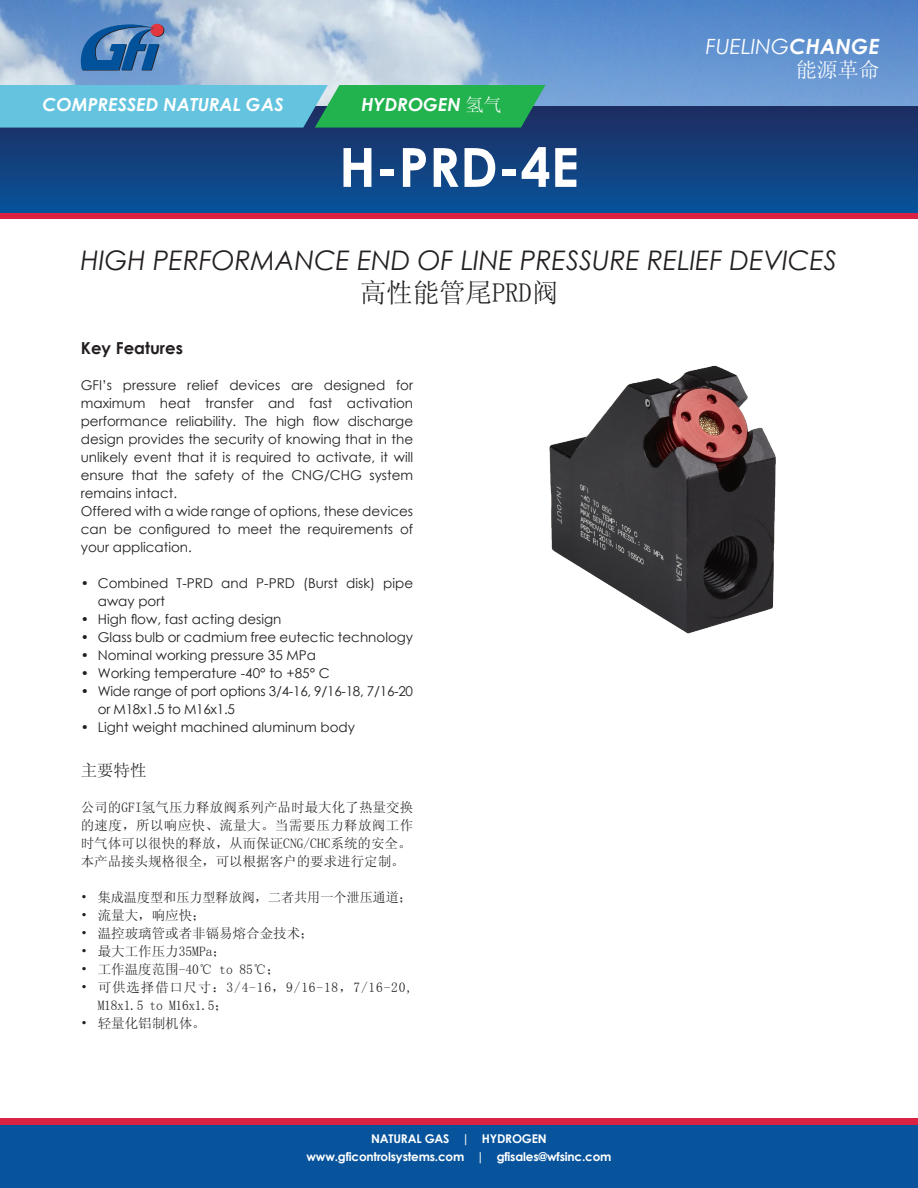
<style>
.page{position:relative;width:918px;height:1188px;background:#fff}
.page>*{position:absolute;margin:0;border:0;box-sizing:border-box;transform-origin:0 0}
.t1{font:700 54px "Century Gothic";color:#fff}
.t2{font:italic 27px "Century Gothic";color:#231f20}
.t3{font:27px "Sim Sun";color:#231f20}
.t4{font:italic 21px "Century Gothic";color:#fff}
.t5{font:21px "Sim Sun";color:#fff}
.t6{font:italic 700 18px "Century Gothic";color:#fff}
.t7{font:700 16.5px "Century Gothic";color:#231f20}
.t8{font:16.5px "Sim Sun";color:#231f20}
.t9{font:13.5px/18px "Century Gothic";color:#231f20;text-align:justify}
.t10{font:13.5px/18px "Sim Sun";color:#231f20;text-align:justify}
.t11{font:13.5px/18px "Century Gothic";letter-spacing:-.02em;color:#231f20}
.t12{font:13.5px/18px "Sim Sun";letter-spacing:.06em;color:#231f20}
.t13{font:700 12px "Century Gothic";letter-spacing:-.015em;color:#fff}
.s1{font-family:"Sim Sun";font-weight:400;font-style:normal}
.s2{font-weight:700}
</style>
<div class="page">
<img style="left:0;top:0;width:918px;height:106px">
<div style="left:0;top:1124px;width:918px;height:64px;background:#07549d"></div>
<div style="left:0;top:213px;width:918px;height:6px;background:#da2343"></div>
<div style="left:0;top:1118px;width:918px;height:6px;background:#da2343"></div>
<div style="left:0;top:106px;width:918px;height:107px;background:linear-gradient(to bottom,#1f2c5f,#07539a)"></div>
<svg style="left:150px;top:24px;width:14px;height:12px"></svg>
<svg style="left:81px;top:24px;width:79px;height:47px"></svg>
<img style="left:549px;top:365px;width:227px;height:269px">
<svg style="left:0;top:85px;width:545px;height:43px"></svg>
<p class="t6" style="left:43px;top:91px;width:243px">COMPRESSED NATURAL GAS</p>
<p class="t6" style="left:362px;top:91px;width:142px">HYDROGEN <span class="s1">氢气</span></p>
<p class="t1" style="left:339px;top:133px;width:241px">H-PRD-4E</p>
<p class="t4" style="left:706px;top:33px;width:175px">FUELING<span class="s2">CHANGE</span></p>
<p class="t5" style="left:796px;top:59px;width:85px">能源革命</p>
<p class="t2" style="left:81px;top:244px;width:758px">HIGH PERFORMANCE END OF LINE PRESSURE RELIEF DEVICES</p>
<p class="t3" style="left:360px;top:279px;width:200px">高性能管尾PRD阀</p>
<p class="t7" style="left:81px;top:338px;width:104px">Key Features</p>
<p class="t9" style="left:81px;top:376px;width:334px">GFI’s pressure relief devices are designed for maximum heat transfer and fast activation performance reliability. The high flow discharge design provides the security of knowing that in the unlikely event that it is required to activate, it will ensure that the safety of the CNG/CHG system remains intact.</p>
<p class="t9" style="left:81px;top:502px;width:334px">Offered with a wide range of options, these devices can be configured to meet the requirements of your application.</p>
<p class="t9" style="left:98px;top:574px;width:317px;text-indent:-17px">• Combined T-PRD and P-PRD (Burst disk) pipe away port</p>
<p class="t9" style="left:81px;top:610px;width:202px">• High flow, fast acting design</p>
<p class="t9" style="left:81px;top:628px;width:334px">• Glass bulb or cadmium free eutectic technology</p>
<p class="t9" style="left:81px;top:646px;width:237px">• Nominal working pressure 35 MPa</p>
<p class="t9" style="left:81px;top:664px;width:251px">• Working temperature -40° to +85° C</p>
<p class="t11" style="left:98px;top:682px;width:317px;text-indent:-17px">• Wide range of port options 3/4-16, 9/16-18, 7/16-20 or M18x1.5 to M16x1.5</p>
<p class="t9" style="left:81px;top:718px;width:276px">• Light weight machined aluminum body</p>
<p class="t8" style="left:81px;top:762px;width:67px">主要特性</p>
<p class="t10" style="left:81px;top:798px;width:334px">公司的GFI氢气压力释放阀系列产品时最大化了热量交换的速度，所以响应快、流量大。当需要压力释放阀工作时气体可以很快的释放，从而保证CNG/CHC系统的安全。</p>
<p class="t10" style="left:81px;top:852px;width:326px">本产品接头规格很全，可以根据客户的要求进行定制。</p>
<p class="t10" style="left:81px;top:888px;width:333px">• 集成温度型和压力型释放阀，二者共用一个泄压通道；</p>
<p class="t10" style="left:81px;top:906px;width:127px">• 流量大，响应快；</p>
<p class="t10" style="left:81px;top:924px;width:235px">• 温控玻璃管或者非镉易熔合金技术；</p>
<p class="t10" style="left:81px;top:942px;width:147px">• 最大工作压力35MPa；</p>
<p class="t10" style="left:81px;top:960px;width:201px">• 工作温度范围-40℃ to 85℃；</p>
<p class="t12" style="left:98px;top:978px;width:317px;text-indent:-17px">• 可供选择借口尺寸：3/4-16，9/16-18，7/16-20,<br>M18x1.5 to M16x1.5；</p>
<p class="t10" style="left:81px;top:1014px;width:127px">• 轻量化铝制机体。</p>
<p class="t13" style="left:371px;top:1131px;width:177px">NATURAL GAS | HYDROGEN</p>
<p class="t13" style="left:307px;top:1149px;width:307px">www.gficontrolsystems.com | gfisales@wfsinc.com</p>
</div>
